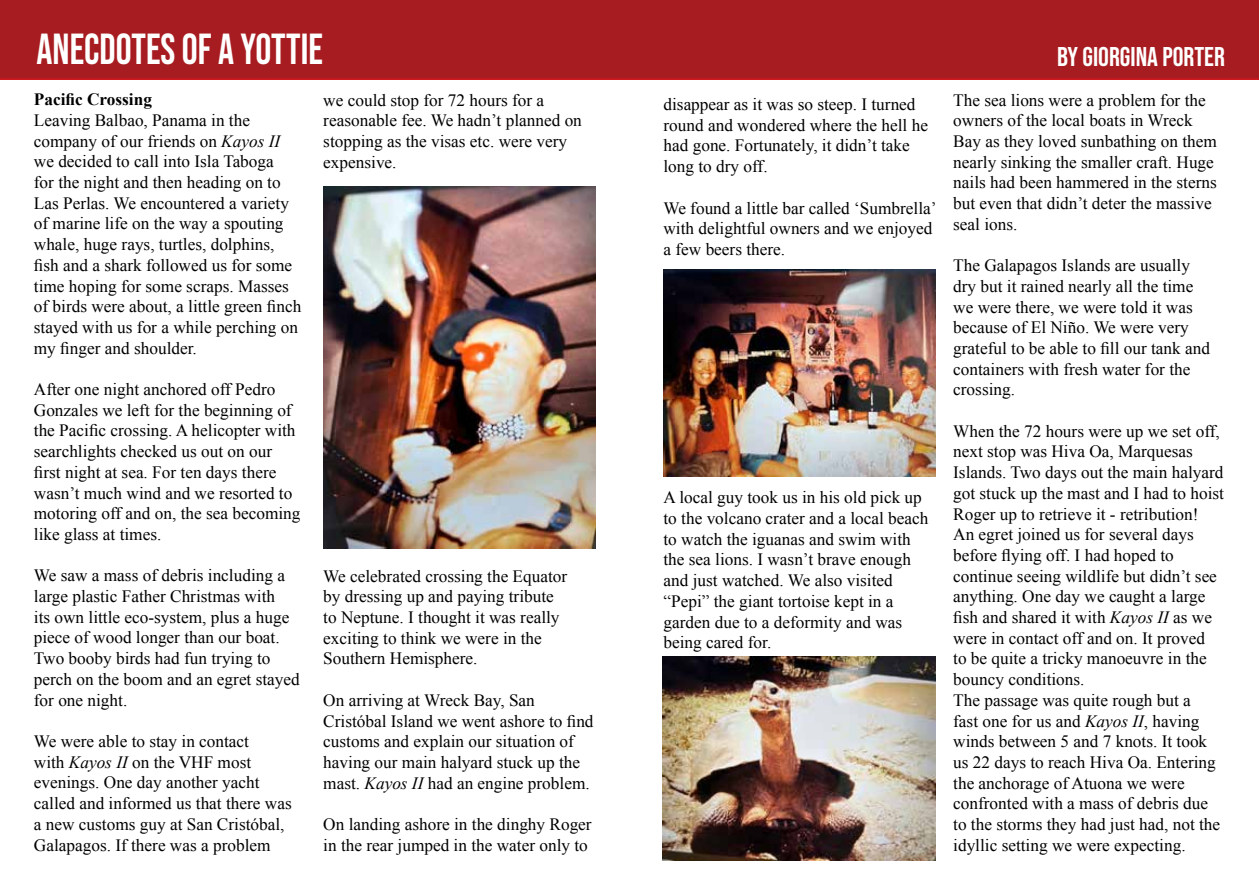
<style>
.page{position:relative;width:1259px;height:893px;background:#fff}
.page>*{position:absolute;margin:0;border:0;box-sizing:border-box;transform-origin:0 0}
.t1{font:43.2px "Bebas Neue";color:#fff;scale:.92 1}
.t2{font:27px "Bebas Neue";color:#fff}
.t3{font:17.25px/20.7px "Times New Roman";color:#000}
.t4{font:700 17.25px "Times New Roman";color:#000}
.s1{font-style:italic}
</style>
<div class="page">
<div style="left:0;top:0;width:1259px;height:80px;background:#a71c20"></div>
<img style="left:663px;top:269px;width:272px;height:207px">
<img style="left:323px;top:186px;width:272px;height:362px">
<img style="left:663px;top:656px;width:272px;height:204px">
<h1 class="t1" style="left:37px;top:25px;width:313px">ANECDOTES OF A YOTTIE</h1>
<p class="t4" style="left:34px;top:88px;width:120px">Pacific Crossing</p>
<p class="t3" style="left:34px;top:110px;width:269px">Leaving Balbao, Panama in the company of our friends on <span class="s1">Kayos II </span>we decided to call into Isla Taboga<br>for the night and then heading on to Las Perlas. We encountered a variety of marine life on the way a spouting whale, huge rays, turtles, dolphins, fish and a shark followed us for some time hoping for some scraps. Masses of birds were about, a little green finch stayed with us for a while perching on my finger and shoulder.</p>
<p class="t3" style="left:34px;top:379px;width:268px">After one night anchored off Pedro Gonzales we left for the beginning of the Pacific crossing. A helicopter with searchlights checked us out on our first night at sea. For ten days there wasn’t much wind and we resorted to motoring off and on, the sea becoming like glass at times.</p>
<p class="t3" style="left:34px;top:565px;width:267px">We saw a mass of debris including a large plastic Father Christmas with<br>its own little eco-system, plus a huge piece of wood longer than our boat.<br>Two booby birds had fun trying to perch on the boom and an egret stayed for one night.</p>
<p class="t3" style="left:34px;top:731px;width:259px">We were able to stay in contact<br>with <span class="s1">Kayos II</span> on the VHF most evenings. One day another yacht called and informed us that there was a new customs guy at San Cristóbal,<br>Galapagos. If there was a problem</p>
<p class="t3" style="left:323px;top:89px;width:260px">we could stop for 72 hours for a reasonable fee. We hadn’t planned on stopping as the visas etc. were very expensive.</p>
<p class="t3" style="left:323px;top:565px;width:245px">We celebrated crossing the Equator by dressing up and paying tribute to Neptune. I thought it was really exciting to think we were in the<br>Southern Hemisphere.</p>
<p class="t3" style="left:323px;top:689px;width:272px">On arriving at Wreck Bay, San Cristóbal Island we went ashore to find customs and explain our situation of having our main halyard stuck up the mast. <span class="s1">Kayos II</span> had an engine problem.</p>
<p class="t3" style="left:323px;top:814px;width:270px">On landing ashore in the dinghy Roger in the rear jumped in the water only to</p>
<p class="t3" style="left:663px;top:94px;width:266px">disappear as it was so steep. I turned round and wondered where the hell he had gone. Fortunately, it didn’t take long to dry off.</p>
<p class="t3" style="left:663px;top:197px;width:274px">We found a little bar called ‘Sumbrella’ with delightful owners and we enjoyed a few beers there.</p>
<p class="t3" style="left:663px;top:487px;width:266px">A local guy took us in his old pick up to the volcano crater and a local beach to watch the iguanas and swim with the sea lions. I wasn’t brave enough and just watched. We also visited “Pepi” the giant tortoise kept in a garden due to a deformity and was being cared for.</p>
<h2 class="t2" style="left:1057px;top:41px;width:169px">BY GIORGINA PORTER</h2>
<p class="t3" style="left:953px;top:89px;width:265px">The sea lions were a problem for the owners of the local boats in Wreck<br>Bay as they loved sunbathing on them nearly sinking the smaller craft. Huge nails had been hammered in the sterns but even that didn’t deter the massive seal ions.</p>
<p class="t3" style="left:953px;top:255px;width:258px">The Galapagos Islands are usually dry but it rained nearly all the time we were there, we were told it was because of El Niño. We were very grateful to be able to fill our tank and containers with fresh water for the crossing.</p>
<p class="t3" style="left:953px;top:420px;width:272px">When the 72 hours were up we set off, next stop was Hiva Oa, Marquesas Islands. Two days out the main halyard got stuck up the mast and I had to hoist Roger up to retrieve it - retribution!<br>An egret joined us for several days before flying off. I had hoped to continue seeing wildlife but didn’t see anything. One day we caught a large fish and shared it with <span class="s1">Kayos II</span> as we were in contact off and on. It proved<br>to be quite a tricky manoeuvre in the bouncy conditions.<br>The passage was quite rough but a<br>fast one for us and <span class="s1">Kayos II</span>, having winds between 5 and 7 knots. It took us 22 days to reach Hiva Oa. Entering the anchorage of Atuona we were confronted with a mass of debris due to the storms they had just had, not the idyllic setting we were expecting.</p>
</div>
